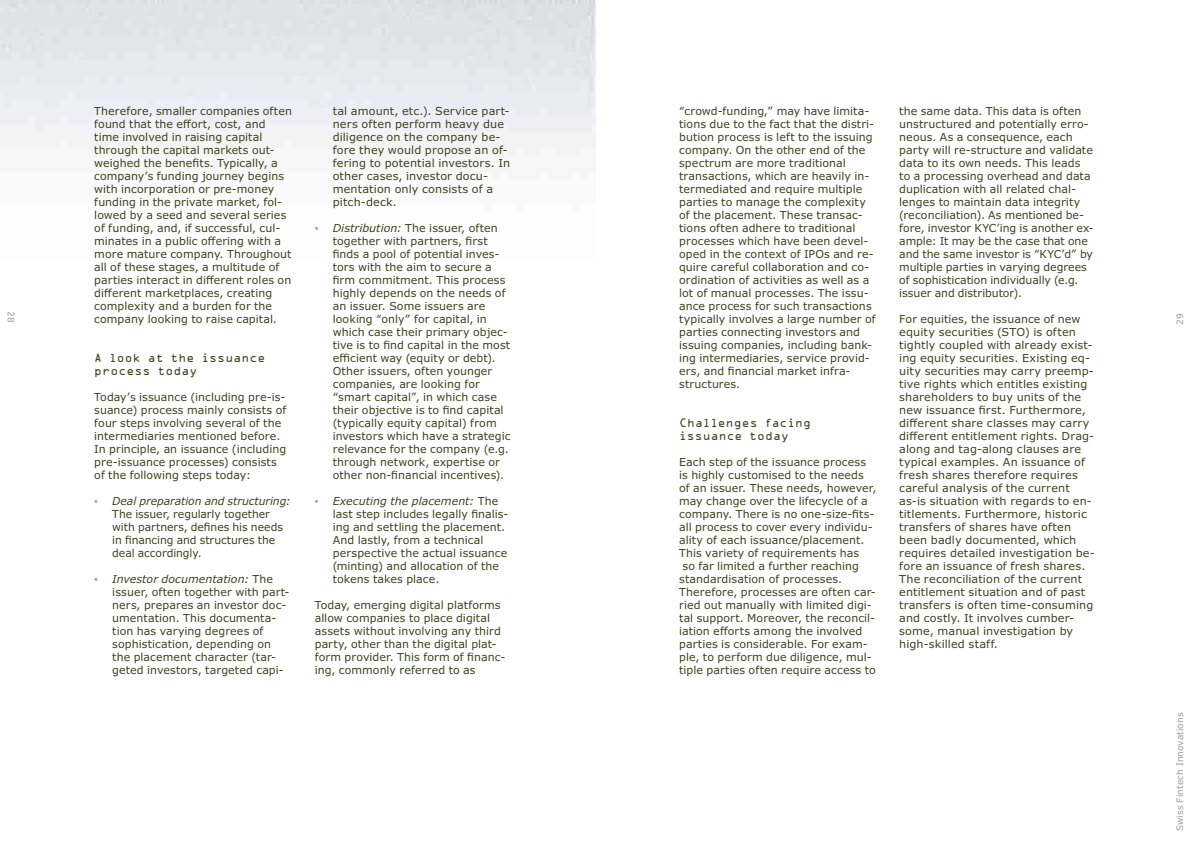
<style>
.page{position:relative;width:1191px;height:842px;background:#fff}
.page>*{position:absolute;margin:0;border:0;box-sizing:border-box;transform-origin:0 0}
.L1_Regular_ohne_Aufzählung{font:11px/13px "Verdana Pro";letter-spacing:.005em;color:#3c441f}
.L1_Regular_ohne_Aufzählung-2{font:11px/13px "OCRA Std";letter-spacing:.015em;color:#3c441f}
.L1_Fett_ohne_Aufzählung{font:11px/13px "OCRA Std";letter-spacing:.01em;color:#3c441f}
.t1{font:9px "Verdana Pro";letter-spacing:.005em;color:#9a9d97}
.s1{color:#9a9d97}
.s2{font-style:italic}
</style>
<div class="page">
<p class="t1" style="left:17px;top:311px;width:13px;rotate:90deg">28</p>
<p class="L1_Regular_ohne_Aufzählung" style="left:94px;top:105px;width:199px">Therefore, smaller companies often found that the effort, cost, and time involved in raising capital through the capital markets out&shy;weighed the benefits. Typically, a company’s funding journey begins with incorporation or pre-money funding in the private market, fol&shy;lowed by a seed and several series of funding, and, if successful, cul&shy;minates in a public offering with a more mature company. Throughout all of these stages, a multitude of parties interact in different roles on different marketplaces, creating complexity and a burden for the company looking to raise capital.</p>
<p class="L1_Regular_ohne_Aufzählung-2" style="left:94px;top:353px;width:173px">A look at the issuance process today</p>
<p class="L1_Regular_ohne_Aufzählung" style="left:94px;top:391px;width:193px">Today’s issuance (including pre-is&shy;suance) process mainly consists of four steps involving several of the intermediaries mentioned before.</p>
<p class="L1_Regular_ohne_Aufzählung" style="left:94px;top:443px;width:193px">In principle, an issuance (including pre-issuance processes) consists of the following steps today:</p>
<p class="L1_Regular_ohne_Aufzählung" style="left:112px;top:495px;width:180px;text-indent:-18px"><span class="s1">▪</span> <span class="s2">Deal preparation and structuring:<br></span>The issuer, regularly together with partners, defines his needs in financing and structures the deal accordingly.</p>
<p class="L1_Regular_ohne_Aufzählung" style="left:112px;top:573px;width:179px;text-indent:-18px"><span class="s1">▪</span> <span class="s2">Investor documentation:</span> The issuer, often together with part&shy;ners, prepares an investor doc&shy;umentation. This documenta&shy;tion has varying degrees of sophistication, depending on the placement character (tar&shy;geted investors, targeted capi-</p>
<p class="L1_Regular_ohne_Aufzählung" style="left:333px;top:105px;width:179px">tal amount, etc.). Service part&shy;ners often perform heavy due diligence on the company be&shy;fore they would propose an of&shy;fering to potential investors. In other cases, investor docu&shy;mentation only consists of a pitch-deck.</p>
<p class="L1_Regular_ohne_Aufzählung" style="left:333px;top:222px;width:179px;text-indent:-18px"><span class="s1">▪</span> <span class="s2">Distribution:</span> The issuer, often together with partners, first finds a pool of potential inves&shy;tors with the aim to secure a firm commitment. This process highly depends on the needs of an issuer. Some issuers are looking “only” for capital, in which case their primary objec&shy;tive is to find capital in the most efficient way (equity or debt).<br>Other issuers, often younger companies, are looking for “smart capital”, in which case their objective is to find capital (typically equity capital) from investors which have a strategic relevance for the company (e.g. through network, expertise or other non-financial incentives).</p>
<p class="L1_Regular_ohne_Aufzählung" style="left:333px;top:495px;width:177px;text-indent:-18px"><span class="s1">▪</span> <span class="s2">Executing the placement:</span> The last step includes legally finalis&shy;ing and settling the placement.<br>And lastly, from a technical perspective the actual issuance (minting) and allocation of the tokens takes place.</p>
<p class="L1_Regular_ohne_Aufzählung" style="left:315px;top:599px;width:192px">Today, emerging digital platforms allow companies to place digital assets without involving any third party, other than the digital plat&shy;form provider. This form of financ&shy;ing, commonly referred to as</p>
<p class="L1_Regular_ohne_Aufzählung" style="left:679px;top:105px;width:198px">“crowd-funding,” may have limita&shy;tions due to the fact that the distri&shy;bution process is left to the issuing company. On the other end of the spectrum are more traditional transactions, which are heavily in&shy;termediated and require multiple parties to manage the complexity of the placement. These transac&shy;tions often adhere to traditional processes which have been devel&shy;oped in the context of IPOs and re&shy;quire careful collaboration and co&shy;ordination of activities as well as a lot of manual processes. The issu&shy;ance process for such transactions typically involves a large number of parties connecting investors and issuing companies, including bank&shy;ing intermediaries, service provid&shy;ers, and financial market infra&shy;structures.</p>
<p class="L1_Fett_ohne_Aufzählung" style="left:679px;top:418px;width:133px">Challenges facing issuance today</p>
<p class="L1_Regular_ohne_Aufzählung" style="left:679px;top:456px;width:188px">Each step of the issuance process</p>
<p class="L1_Regular_ohne_Aufzählung" style="left:679px;top:469px;width:186px">is highly customised to the needs</p>
<p class="L1_Regular_ohne_Aufzählung" style="left:679px;top:482px;width:199px">of an issuer. These needs, however,</p>
<p class="L1_Regular_ohne_Aufzählung" style="left:679px;top:495px;width:190px">may change over the lifecycle of a</p>
<p class="L1_Regular_ohne_Aufzählung" style="left:679px;top:508px;width:197px">company. There is no one-size-fits-</p>
<p class="L1_Regular_ohne_Aufzählung" style="left:679px;top:521px;width:195px">all process to cover every individu-</p>
<p class="L1_Regular_ohne_Aufzählung" style="left:679px;top:534px;width:187px">ality of each issuance/placement.</p>
<p class="L1_Regular_ohne_Aufzählung" style="left:679px;top:547px;width:182px">This variety of requirements has</p>
<p class="L1_Regular_ohne_Aufzählung" style="left:682px;top:560px;width:178px">so far limited a further reaching</p>
<p class="L1_Regular_ohne_Aufzählung" style="left:679px;top:573px;width:165px">standardisation of processes.</p>
<p class="L1_Regular_ohne_Aufzählung" style="left:679px;top:586px;width:198px">Therefore, processes are often car-</p>
<p class="L1_Regular_ohne_Aufzählung" style="left:679px;top:599px;width:194px">ried out manually with limited digi-</p>
<p class="L1_Regular_ohne_Aufzählung" style="left:679px;top:612px;width:198px">tal support. Moreover, the reconcil-</p>
<p class="L1_Regular_ohne_Aufzählung" style="left:679px;top:625px;width:185px">iation efforts among the involved</p>
<p class="L1_Regular_ohne_Aufzählung" style="left:679px;top:638px;width:190px">parties is considerable. For exam-</p>
<p class="L1_Regular_ohne_Aufzählung" style="left:679px;top:651px;width:194px">ple, to perform due diligence, mul-</p>
<p class="L1_Regular_ohne_Aufzählung" style="left:679px;top:664px;width:198px">tiple parties often require access to</p>
<p class="L1_Regular_ohne_Aufzählung" style="left:899px;top:105px;width:196px">the same data. This data is often unstructured and potentially erro&shy;neous. As a consequence, each party will re-structure and validate data to its own needs. This leads to a processing overhead and data duplication with all related chal&shy;lenges to maintain data integrity (reconciliation). As mentioned be&shy;fore, investor KYC’ing is another ex&shy;ample: It may be the case that one and the same investor is “KYC’d” by multiple parties in varying degrees of sophistication individually (e.g. issuer and distributor).</p>
<p class="L1_Regular_ohne_Aufzählung" style="left:899px;top:313px;width:197px">For equities, the issuance of new equity securities (STO) is often tightly coupled with already exist&shy;ing equity securities. Existing eq&shy;uity securities may carry preemp&shy;tive rights which entitles existing shareholders to buy units of the new issuance first. Furthermore, different share classes may carry different entitlement rights. Drag&shy;along and tag-along clauses are typical examples. An issuance of fresh shares therefore requires careful analysis of the current as-is situation with regards to en&shy;titlements. Furthermore, historic transfers of shares have often been badly documented, which requires detailed investigation be&shy;fore an issuance of fresh shares.<br>The reconciliation of the current entitlement situation and of past transfers is often time-consuming and costly. It involves cumber&shy;some, manual investigation by high-skilled staff.</p>
<p class="t1" style="left:1174px;top:325px;width:13px;rotate:-90deg">29</p>
<p class="t1" style="left:1174px;top:831px;width:120px;rotate:-90deg">Swiss Fintech Innovations</p>
</div>
